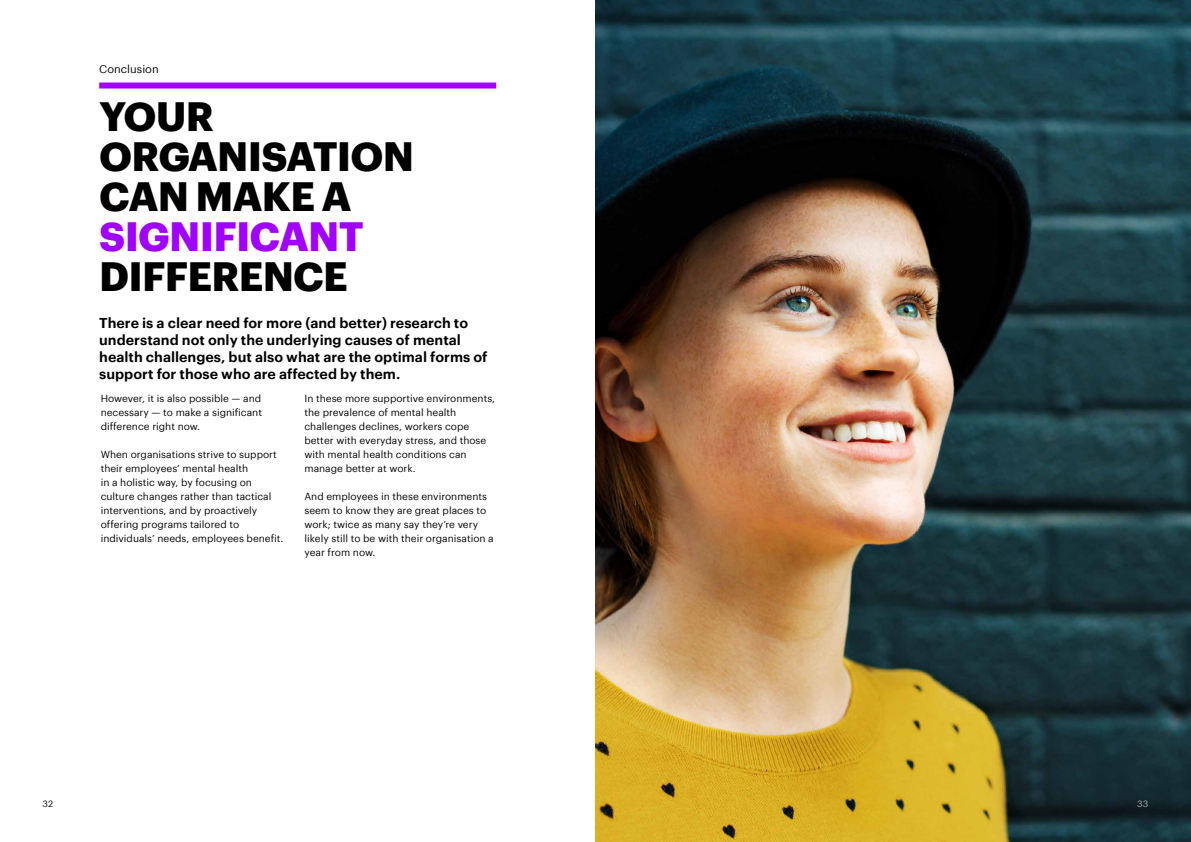
<style>
.page{position:relative;width:1191px;height:842px;background:#fff}
.page>*{position:absolute;margin:0;border:0;box-sizing:border-box;transform-origin:0 0}
.t1{font:700 40px/40px "Graphik";letter-spacing:-.02em;color:#000}
.t2{font:700 40px "Graphik";letter-spacing:-.02em;color:#a100ff}
.t3{font:600 14px/17px "Graphik";color:#000}
.t4{font:11px "Graphik";color:#000}
.t5{font:10px/14px "Graphik";color:#000}
.t6{font:9px "Graphik";color:#000}
.t7{font:9px "Graphik";color:#b3b2b2}
</style>
<div class="page">
<div style="left:99px;top:83px;width:397px;height:6px;background:#a100ff"></div>
<img style="left:595px;top:0;width:596px;height:842px">
<p class="t4" style="left:99px;top:61px;width:61px">Conclusion</p>
<h1 class="t1" style="left:99px;top:93px;width:316px">YOUR<br>ORGANISATION<br>CAN MAKE A</h1>
<h1 class="t2" style="left:99px;top:206px;width:266px">SIGNIFICANT</h1>
<h1 class="t1" style="left:99px;top:253px;width:250px">DIFFERENCE</h1>
<h2 class="t3" style="left:99px;top:313px;width:390px">There is a clear need for more (and better) research to understand not only the underlying causes of mental health challenges, but also what are the optimal forms of support for those who are affected by them.</h2>
<p class="t5" style="left:101px;top:391px;width:163px;text-align:justify">However, it is also possible — and necessary — to make a significant difference right now.</p>
<p class="t5" style="left:101px;top:447px;width:184px">When organisations strive to support their employees’ mental health<br>in a holistic way, by focusing on culture changes rather than tactical interventions, and by proactively offering programs tailored to individuals’ needs, employees benefit.</p>
<p class="t5" style="left:304px;top:391px;width:192px">In these more supportive environments, the prevalence of mental health challenges declines, workers cope better with everyday stress, and those with mental health conditions can manage better at work.</p>
<p class="t5" style="left:304px;top:489px;width:191px">And employees in these environments seem to know they are great places to work; twice as many say they’re very likely still to be with their organisation a year from now.</p>
<p class="t6" style="left:43px;top:797px;width:12px">32</p>
<p class="t7" style="left:1137px;top:797px;width:13px">33</p>
</div>
